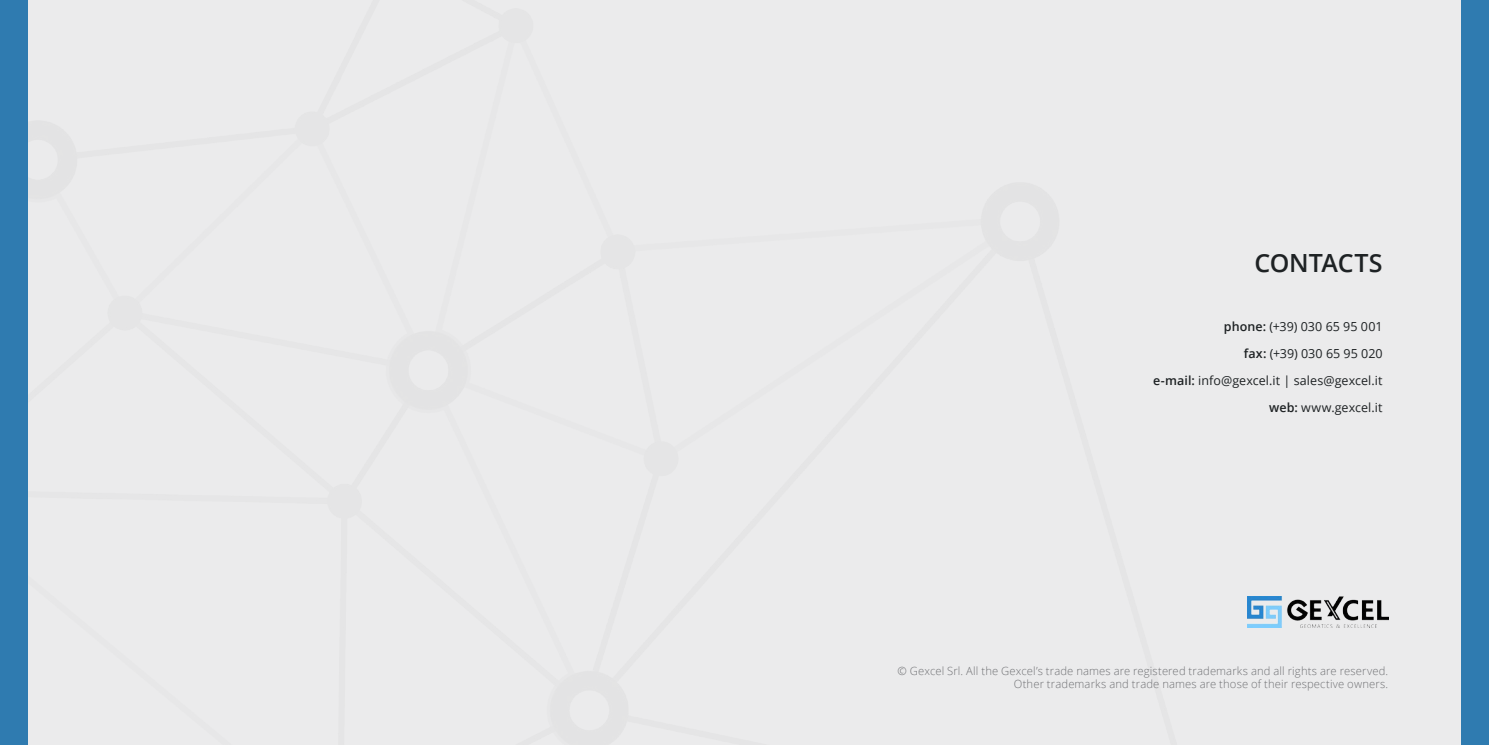
<style>
.page{position:relative;width:1489px;height:745px;background:#fff}
.page>*{position:absolute;margin:0;border:0;box-sizing:border-box;transform-origin:0 0}
.t1{font:600 25px "Open Sans";letter-spacing:-.005em;color:#1e2224}
.t2{font:12.5px/27.1px "Open Sans";letter-spacing:.005em;color:#1e2224;text-align:right}
.t3{font:300 11.25px/13.5px "Open Sans";letter-spacing:.01em;color:#717275;text-align:right}
.s1{font-weight:600}
</style>
<div class="page">
<div style="left:0;top:0;width:1488px;height:744px;background:#ebebec"></div>
<div style="left:0;top:0;width:28px;height:744px;background:#2f7bb0"></div>
<div style="left:1460px;top:0;width:28px;height:744px;background:#2f7bb0"></div>
<img style="left:1247px;top:596px;width:140px;height:31px">
<h1 class="t1" style="left:1254px;top:245px;width:130px">CONTACTS</h1>
<p class="t2" style="left:1152px;top:312px;width:231px"><span class="s1">phone:</span> (+39) 030 65 95 001<br><span class="s1">fax:</span> (+39) 030 65 95 020<br><span class="s1">e-mail:</span> info@gexcel.it | sales@gexcel.it <span class="s1">web:</span> www.gexcel.it</p>
<p class="t3" style="left:897px;top:663px;width:492px">© Gexcel Srl. All the Gexcel’s trade names are registered trademarks and all rights are reserved.<br>Other trademarks and trade names are those of their respective owners.</p>
</div>
